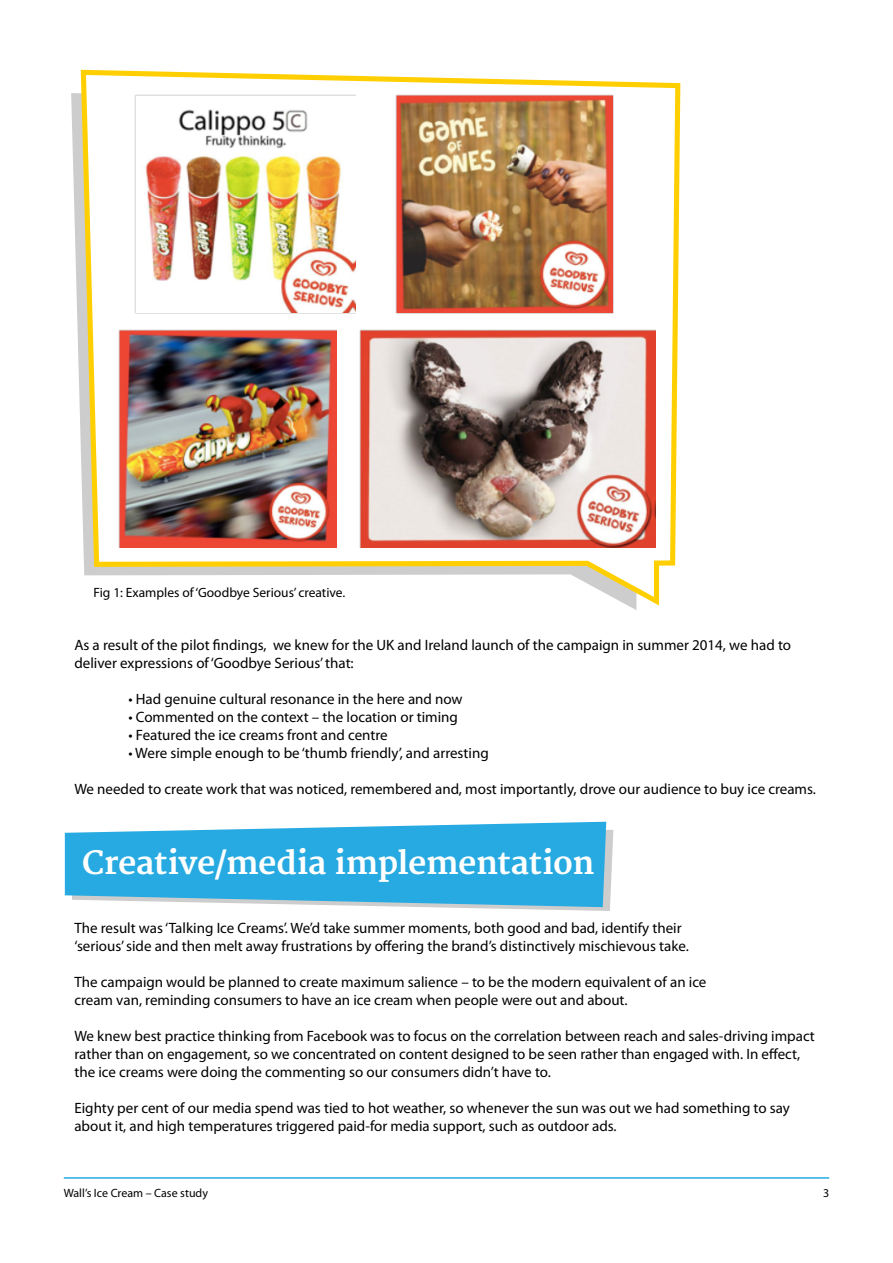
<style>
.page{position:relative;width:893px;height:1263px;background:#fff}
.page>*{position:absolute;margin:0;border:0;box-sizing:border-box;transform-origin:0 0}
.t1{font:700 31.5px "Merriweather";letter-spacing:-.015em;color:#fff}
.t2{font:15px/18px "Myriad Pro";color:#000}
.t3{font:13.5px "Myriad Pro";color:#000}
.t4{font:12px "Myriad Pro";color:#000}
</style>
<div class="page">
<hr style="left:64px;top:1177px;width:765px;height:2px;background:#27aae1">
<svg style="left:428px;top:830px;width:185px;height:81px"></svg>
<svg style="left:65px;top:822px;width:541px;height:85px;background:#41b3e2"></svg>
<svg style="left:78px;top:69px;width:603px;height:541px"></svg>
<img style="left:135px;top:95px;width:221px;height:218px">
<img style="left:396px;top:95px;width:217px;height:218px">
<img style="left:119px;top:329px;width:218px;height:219px">
<img style="left:359px;top:329px;width:297px;height:219px">
<p class="t3" style="left:94px;top:584px;width:253px">Fig 1: Examples of ‘Goodbye Serious’ creative.</p>
<p class="t2" style="left:74px;top:636px;width:718px">As a result of the pilot findings, we knew for the UK and Ireland launch of the campaign in summer 2014, we had to deliver expressions of ‘Goodbye Serious’ that:</p>
<p class="t2" style="left:128px;top:690px;width:336px">• Had genuine cultural resonance in the here and now</p>
<p class="t2" style="left:128px;top:708px;width:331px">• Commented on the context – the location or timing</p>
<p class="t2" style="left:128px;top:726px;width:261px">• Featured the ice creams front and centre</p>
<p class="t2" style="left:128px;top:744px;width:362px">• Were simple enough to be ‘thumb friendly’, and arresting</p>
<p class="t2" style="left:74px;top:780px;width:743px">We needed to create work that was noticed, remembered and, most importantly, drove our audience to buy ice creams.</p>
<h1 class="t1" style="left:82px;top:845px;width:514px">Creative/media implementation</h1>
<p class="t2" style="left:74px;top:919px;width:616px">The result was ‘Talking Ice Creams’. We’d take summer moments, both good and bad, identify their ‘serious’ side and then melt away frustrations by offering the brand’s distinctively mischievous take.</p>
<p class="t2" style="left:74px;top:973px;width:634px">The campaign would be planned to create maximum salience – to be the modern equivalent of an ice cream van, reminding consumers to have an ice cream when people were out and about.</p>
<p class="t2" style="left:74px;top:1027px;width:742px">We knew best practice thinking from Facebook was to focus on the correlation between reach and sales-driving impact rather than on engagement, so we concentrated on content designed to be seen rather than engaged with. In effect, the ice creams were doing the commenting so our consumers didn’t have to.</p>
<p class="t2" style="left:74px;top:1099px;width:717px">Eighty per cent of our media spend was tied to hot weather, so whenever the sun was out we had something to say about it, and high temperatures triggered paid-for media support, such as outdoor ads.</p>
<p class="t4" style="left:64px;top:1186px;width:146px">Wall’s Ice Cream – Case study</p>
<p class="t4" style="left:823px;top:1186px;width:8px">3</p>
</div>
